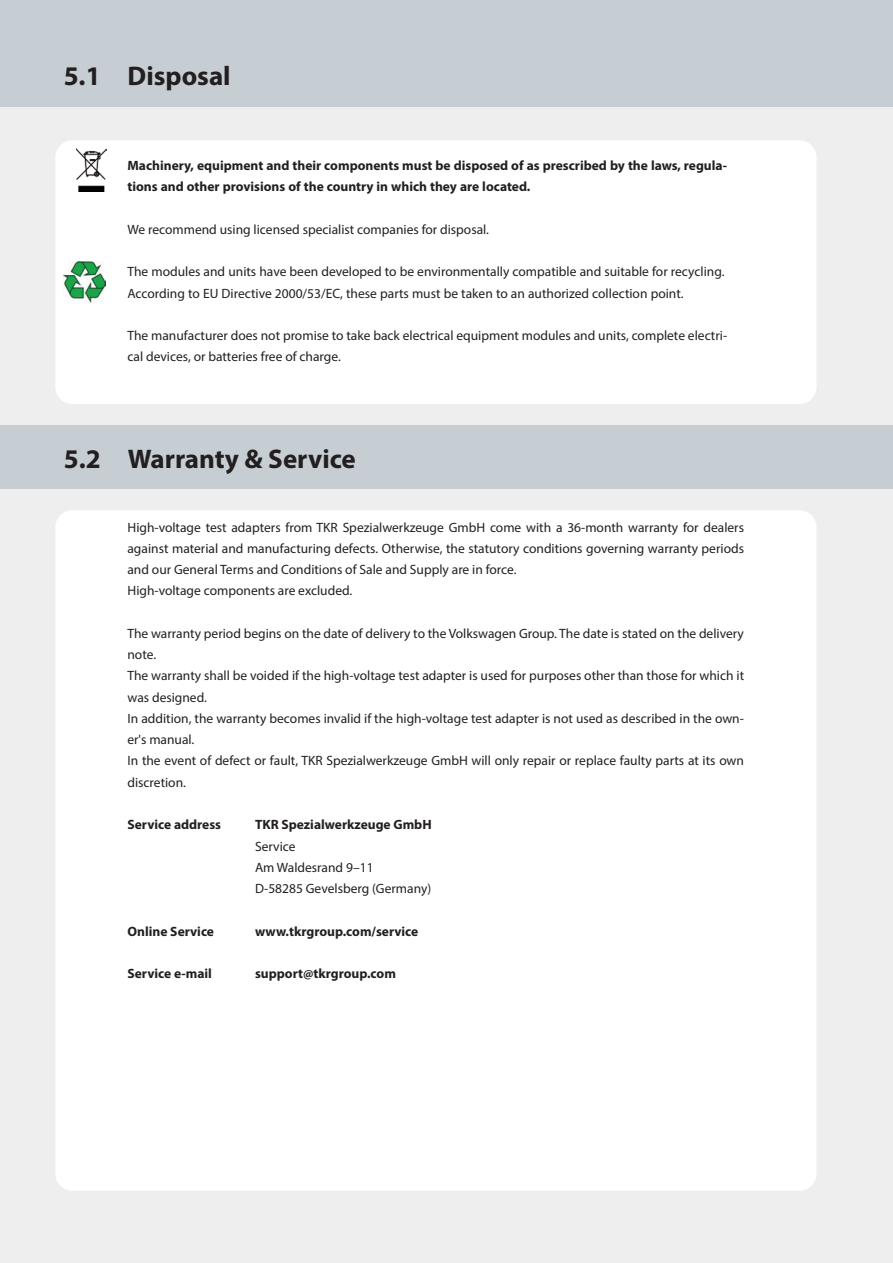
<style>
.page{position:relative;width:893px;height:1263px;background:#eeeeef}
.page>*{position:absolute;margin:0;border:0;box-sizing:border-box;transform-origin:0 0}
.t1{font:700 27px "Myriad Pro";color:#231f20}
.t2{font:13.5px/21.3px "Myriad Pro";color:#231f20}
.t3{font:700 13.5px/21.3px "Myriad Pro";color:#231f20}
</style>
<div class="page">
<div style="left:0;top:0;width:893px;height:106px;background:#c6ced4"></div>
<div style="left:55px;top:140px;width:761px;height:264px;background:#fff;border-radius:17px"></div>
<div style="left:55px;top:510px;width:761px;height:681px;background:#fff;border-radius:17px"></div>
<div style="left:0;top:425px;width:893px;height:64px;background:#c6ced4"></div>
<img style="left:77px;top:149px;width:29px;height:42px">
<img style="left:64px;top:262px;width:42px;height:41px">
<h1 class="t1" style="left:64px;top:58px;width:168px">5.1 Disposal</h1>
<p class="t3" style="left:127px;top:154px;width:601px">Machinery, equipment and their components must be disposed of as prescribed by the laws, regula&shy;tions and other provisions of the country in which they are located.</p>
<p class="t2" style="left:127px;top:218px;width:363px">We recommend using licensed specialist companies for disposal.</p>
<p class="t2" style="left:127px;top:261px;width:599px">The modules and units have been developed to be environmentally compatible and suitable for recycling.<br>According to EU Directive 2000/53/EC, these parts must be taken to an authorized collection point.</p>
<p class="t2" style="left:127px;top:325px;width:601px">The manufacturer does not promise to take back electrical equipment modules and units, complete electri&shy;cal devices, or batteries free of charge.</p>
<h1 class="t1" style="left:64px;top:441px;width:294px">5.2 Warranty &amp; Service</h1>
<p class="t2" style="left:127px;top:516px;width:618px">High-voltage test adapters from TKR Spezialwerkzeuge GmbH come with a 36-month warranty for dealers against material and manufacturing defects. Otherwise, the statutory conditions governing warranty periods and our General Terms and Conditions of Sale and Supply are in force.<br>High-voltage components are excluded.</p>
<p class="t2" style="left:127px;top:622px;width:618px">The warranty period begins on the date of delivery to the Volkswagen Group. The date is stated on the delivery note.<br>The warranty shall be voided if the high-voltage test adapter is used for purposes other than those for which it was designed.<br>In addition, the warranty becomes invalid if the high-voltage test adapter is not used as described in the own&shy;er's manual.<br>In the event of defect or fault, TKR Spezialwerkzeuge GmbH will only repair or replace faulty parts at its own discretion.</p>
<p class="t3" style="left:127px;top:814px;width:95px">Service address</p>
<p class="t3" style="left:255px;top:814px;width:178px">TKR Spezialwerkzeuge GmbH</p>
<p class="t2" style="left:255px;top:835px;width:178px">Service<br>Am Waldesrand 9–11<br>D-58285 Gevelsberg (Germany)</p>
<p class="t3" style="left:127px;top:920px;width:88px">Online Service</p>
<p class="t3" style="left:255px;top:920px;width:165px">www.tkrgroup.com/service</p>
<p class="t3" style="left:127px;top:962px;width:86px">Service e-mail</p>
<p class="t3" style="left:255px;top:962px;width:142px">support@tkrgroup.com</p>
</div>
